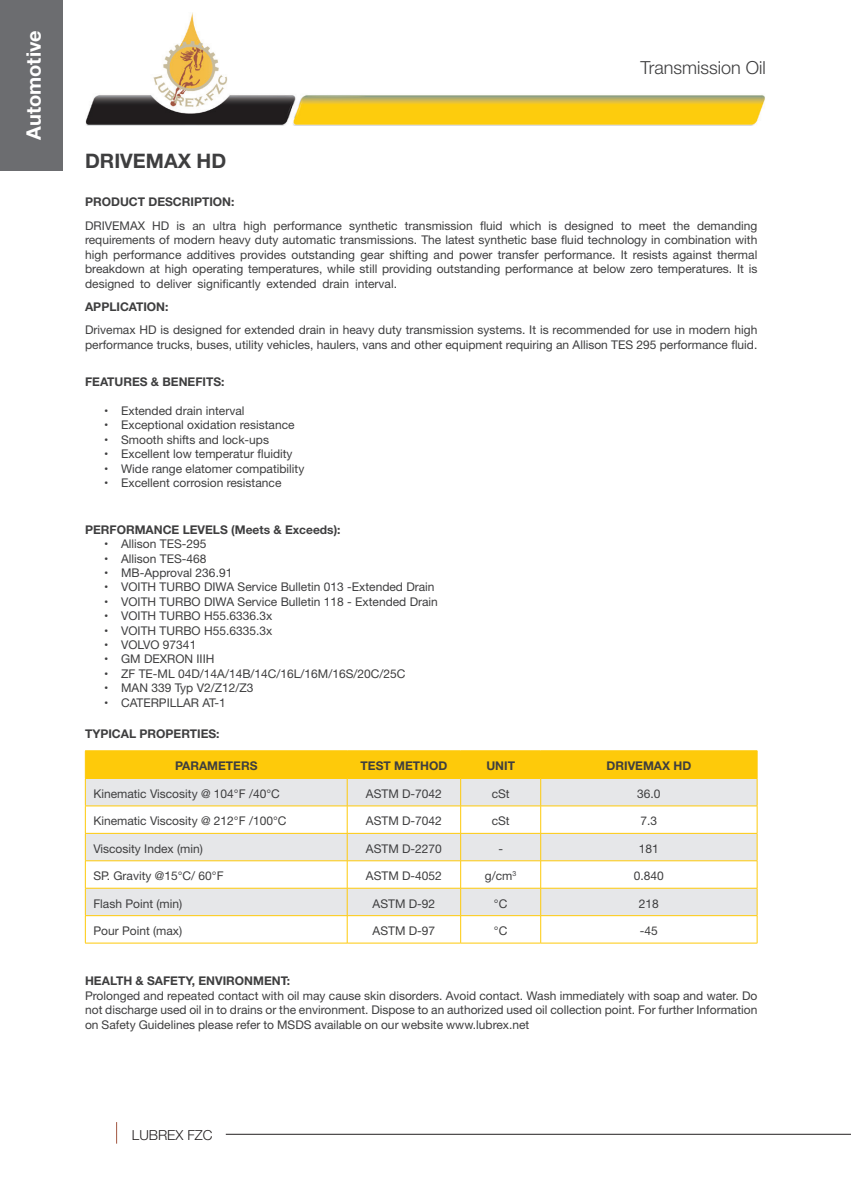
<style>
.page{position:relative;width:851px;height:1191px;background:#fff}
.page>*{position:absolute;margin:0;border:0;box-sizing:border-box;transform-origin:0 0}
.t1{font:700 20px "Helvetica Neue";color:#fff}
.t2{font:700 20px "Helvetica Neue";color:#3e3e3f}
.t3{font:300 18px "Helvetica Neue";color:#3e3e3f}
.t4{font:300 13.8px "Helvetica Neue";color:#231f20}
.t5{font:12px/14.4px "Helvetica Neue";color:#3e3e3f;text-align:justify}
.t6{font:700 12px "Helvetica Neue";color:#3e3e3f}
</style>
<div class="page">
<div style="left:0;top:0;width:62px;height:170px;background:#6c6d70"></div>
<svg style="left:116px;top:1122px;width:1px;height:21px"></svg>
<hr style="left:226px;top:1134px;width:624px;height:1px;background:#231f20">
<img style="left:85px;top:13px;width:680px;height:112px">
<hr style="left:347px;top:750px;width:113px;height:1px;background:#feca0a">
<hr style="left:540px;top:750px;width:217px;height:1px;background:#feca0a">
<hr style="left:85px;top:750px;width:262px;height:1px;background:#feca0a">
<hr style="left:460px;top:750px;width:80px;height:1px;background:#feca0a">
<svg style="left:85px;top:751px;width:672px;height:191px"></svg>
<hr style="left:347px;top:942px;width:113px;height:1px;background:#feca0a">
<hr style="left:540px;top:942px;width:217px;height:1px;background:#feca0a">
<hr style="left:85px;top:942px;width:262px;height:1px;background:#feca0a">
<hr style="left:460px;top:942px;width:80px;height:1px;background:#feca0a">
<h1 class="t1" style="left:18px;top:140px;width:111px;rotate:-90deg">Automotive</h1>
<p class="t2" style="left:85px;top:145px;width:143px">DRIVEMAX HD</p>
<p class="t6" style="left:85px;top:192px;width:151px">PRODUCT DESCRIPTION:</p>
<p class="t3" style="left:640px;top:53px;width:127px">Transmission Oil</p>
<p class="t5" style="left:85px;top:219px;width:673px">DRIVEMAX HD is an ultra high performance synthetic transmission fluid which is designed to meet the demanding requirements of modern heavy duty automatic transmissions. The latest synthetic base fluid technology in combination with high performance additives provides outstanding gear shifting and power transfer performance. It resists against thermal breakdown at high operating temperatures, while still providing outstanding performance at below zero temperatures. It is designed to deliver significantly extended drain interval.</p>
<p class="t6" style="left:85px;top:297px;width:85px">APPLICATION:</p>
<p class="t5" style="left:85px;top:324px;width:673px">Drivemax HD is designed for extended drain in heavy duty transmission systems. It is recommended for use in modern high performance trucks, buses, utility vehicles, haulers, vans and other equipment requiring an Allison TES 295 performance fluid.</p>
<p class="t6" style="left:85px;top:372px;width:141px">FEATURES &amp; BENEFITS:</p>
<p class="t5" style="left:104px;top:404px;width:142px">• Extended drain interval</p>
<p class="t5" style="left:104px;top:419px;width:192px">• Exceptional oxidation resistance</p>
<p class="t5" style="left:104px;top:433px;width:166px">• Smooth shifts and lock-ups</p>
<p class="t5" style="left:104px;top:447px;width:190px">• Excellent low temperatur fluidity</p>
<p class="t5" style="left:104px;top:462px;width:202px">• Wide range elatomer compatibility</p>
<p class="t5" style="left:104px;top:476px;width:179px">• Excellent corrosion resistance</p>
<p class="t6" style="left:85px;top:520px;width:257px">PERFORMANCE LEVELS (Meets &amp; Exceeds):</p>
<p class="t5" style="left:104px;top:537px;width:104px">• Allison TES-295</p>
<p class="t5" style="left:104px;top:552px;width:104px">• Allison TES-468</p>
<p class="t5" style="left:104px;top:566px;width:130px">• MB-Approval 236.91</p>
<p class="t5" style="left:104px;top:580px;width:332px">• VOITH TURBO DIWA Service Bulletin 013 -Extended Drain</p>
<p class="t5" style="left:104px;top:595px;width:335px">• VOITH TURBO DIWA Service Bulletin 118 - Extended Drain</p>
<p class="t5" style="left:104px;top:609px;width:170px">• VOITH TURBO H55.6336.3x</p>
<p class="t5" style="left:104px;top:624px;width:170px">• VOITH TURBO H55.6335.3x</p>
<p class="t5" style="left:104px;top:638px;width:94px">• VOLVO 97341</p>
<p class="t5" style="left:104px;top:652px;width:112px">• GM DEXRON IIIH</p>
<p class="t5" style="left:104px;top:667px;width:303px">• ZF TE-ML 04D/14A/14B/14C/16L/16M/16S/20C/25C</p>
<p class="t5" style="left:104px;top:681px;width:151px">• MAN 339 Typ V2/Z12/Z3</p>
<p class="t5" style="left:104px;top:696px;width:123px">• CATERPILLAR AT-1</p>
<p class="t6" style="left:85px;top:724px;width:136px">TYPICAL PROPERTIES:</p>
<p class="t6" style="left:175px;top:757px;width:84px">PARAMETERS</p>
<p class="t6" style="left:360px;top:757px;width:88px">TEST METHOD</p>
<p class="t6" style="left:486px;top:757px;width:30px">UNIT</p>
<p class="t6" style="left:606px;top:757px;width:86px">DRIVEMAX HD</p>
<p class="t5" style="left:93px;top:787px;width:188px">Kinematic Viscosity @ 104°F /40°C</p>
<p class="t5" style="left:366px;top:787px;width:78px">ASTM D-7042</p>
<p class="t5" style="left:491px;top:787px;width:19px">cSt</p>
<p class="t5" style="left:637px;top:787px;width:25px">36.0</p>
<p class="t5" style="left:93px;top:814px;width:195px">Kinematic Viscosity @ 212°F /100°C</p>
<p class="t5" style="left:366px;top:814px;width:78px">ASTM D-7042</p>
<p class="t5" style="left:491px;top:814px;width:19px">cSt</p>
<p class="t5" style="left:640px;top:814px;width:18px">7.3</p>
<p class="t5" style="left:93px;top:842px;width:111px">Viscosity Index (min)</p>
<p class="t5" style="left:366px;top:842px;width:78px">ASTM D-2270</p>
<p class="t5" style="left:498px;top:842px;width:6px">-</p>
<p class="t5" style="left:638px;top:842px;width:22px">181</p>
<p class="t5" style="left:93px;top:869px;width:132px">SP. Gravity @15°C/ 60°F</p>
<p class="t5" style="left:366px;top:869px;width:78px">ASTM D-4052</p>
<p class="t5" style="left:485px;top:869px;width:33px">g/cm<sup>3</sup></p>
<p class="t5" style="left:633px;top:869px;width:32px">0.840</p>
<p class="t5" style="left:93px;top:897px;width:90px">Flash Point (min)</p>
<p class="t5" style="left:372px;top:897px;width:64px">ASTM D-92</p>
<p class="t5" style="left:494px;top:897px;width:15px">°C</p>
<p class="t5" style="left:638px;top:897px;width:22px">218</p>
<p class="t5" style="left:93px;top:924px;width:90px">Pour Point (max)</p>
<p class="t5" style="left:372px;top:924px;width:64px">ASTM D-97</p>
<p class="t5" style="left:494px;top:924px;width:15px">°C</p>
<p class="t5" style="left:639px;top:924px;width:20px">-45</p>
<p class="t6" style="left:85px;top:971px;width:206px">HEALTH &amp; SAFETY, ENVIRONMENT:</p>
<p class="t5" style="left:85px;top:989px;width:673px">Prolonged and repeated contact with oil may cause skin disorders. Avoid contact. Wash immediately with soap and water. Do not discharge used oil in to drains or the environment. Dispose to an authorized used oil collection point. For further Information on Safety Guidelines please refer to MSDS available on our website www.lubrex.net</p>
<p class="t4" style="left:132px;top:1123px;width:82px">LUBREX FZC</p>
</div>
